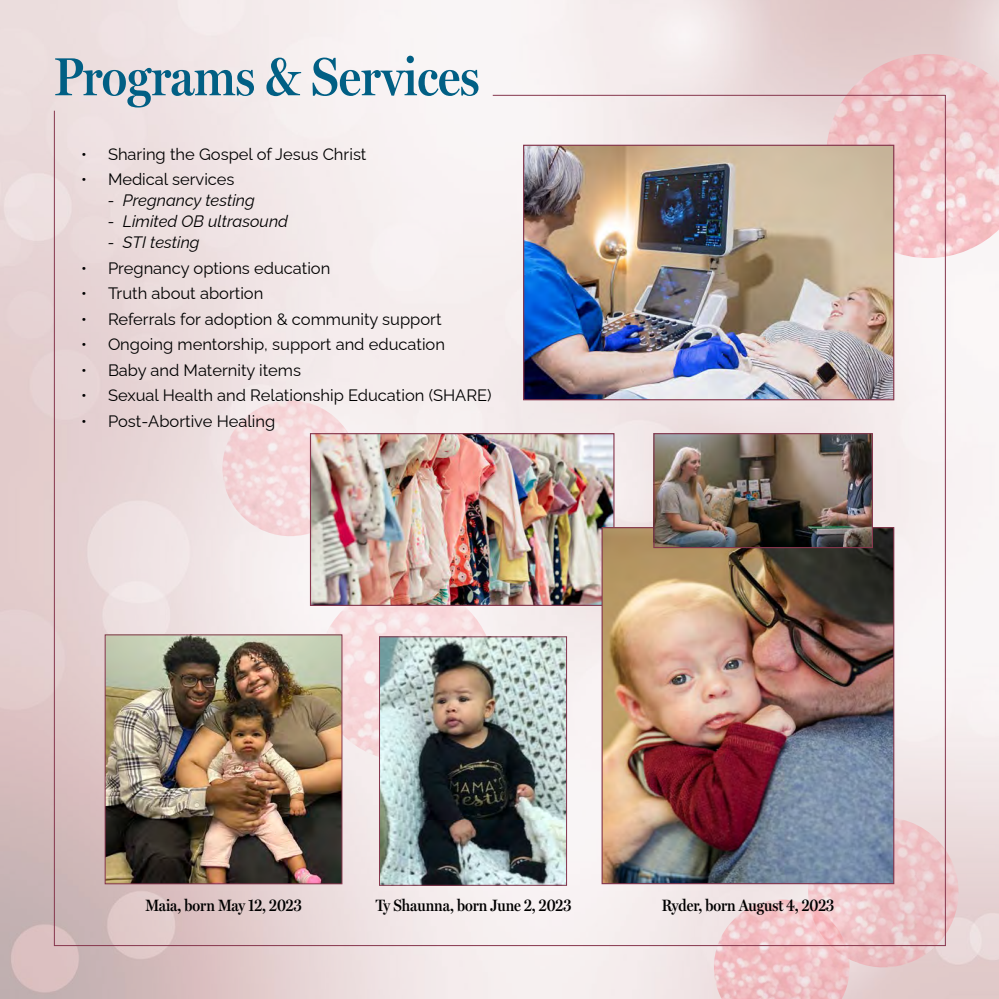
<style>
.page{position:relative;width:999px;height:999px;background:#fff}
.page>*{position:absolute;margin:0;border:0;box-sizing:border-box;transform-origin:0 0}
.t1{font:600 54px "Miller Headline";color:#015f84}
.t2{font:16.5px "Raleway";color:#000}
.t3{font:600 16.5px "Miller Headline";color:#000}
.t4{font:italic 16.5px "Raleway";color:#000}
</style>
<div class="page">
<img style="left:0;top:0;width:999px;height:999px">
<img style="left:826px;top:54px;width:173px;height:204px">
<hr style="left:493px;top:95px;width:452px;height:1px;background:#86364d">
<hr style="left:54px;top:111px;width:1px;height:835px;background:#86364d">
<img style="left:317px;top:584px;width:177px;height:177px;border-radius:89px">
<img style="left:798px;top:817px;width:171px;height:161px">
<img style="left:705px;top:900px;width:154px;height:99px">
<img style="left:381px;top:638px;width:184px;height:246px">
<div style="left:379px;top:636px;width:188px;height:250px;border:1px solid #86364d"></div>
<img style="left:525px;top:147px;width:367px;height:251px">
<div style="left:523px;top:145px;width:371px;height:255px;border:1px solid #86364d"></div>
<img style="left:107px;top:637px;width:233px;height:245px">
<div style="left:105px;top:635px;width:237px;height:249px;border:1px solid #86364d"></div>
<img style="left:213px;top:400px;width:154px;height:146px">
<img style="left:312px;top:435px;width:301px;height:169px">
<div style="left:310px;top:433px;width:305px;height:173px;border:1px solid #86364d"></div>
<img style="left:604px;top:529px;width:288px;height:353px">
<div style="left:602px;top:527px;width:292px;height:357px;border:1px solid #86364d"></div>
<img style="left:655px;top:435px;width:216px;height:111px">
<div style="left:653px;top:433px;width:220px;height:115px;border:1px solid #86364d"></div>
<hr style="left:945px;top:95px;width:1px;height:851px;background:#86364d">
<hr style="left:54px;top:945px;width:892px;height:1px;background:#86364d">
<h1 class="t1" style="left:54px;top:45px;width:427px">Programs &amp; Services</h1>
<p class="t2" style="left:81px;top:141px;width:287px">• Sharing the Gospel of Jesus Christ</p>
<p class="t2" style="left:81px;top:166px;width:155px">• Medical services</p>
<p class="t4" style="left:108px;top:187px;width:148px">- Pregnancy testing</p>
<p class="t4" style="left:108px;top:208px;width:182px">- Limited OB ultrasound</p>
<p class="t4" style="left:108px;top:229px;width:93px">- STI testing</p>
<p class="t2" style="left:81px;top:255px;width:251px">• Pregnancy options education</p>
<p class="t2" style="left:81px;top:280px;width:184px">• Truth about abortion</p>
<p class="t2" style="left:81px;top:306px;width:362px">• Referrals for adoption &amp; community support</p>
<p class="t2" style="left:81px;top:331px;width:366px">• Ongoing mentorship, support and education</p>
<p class="t2" style="left:81px;top:357px;width:222px">• Baby and Maternity items</p>
<p class="t2" style="left:81px;top:382px;width:412px">• Sexual Health and Relationship Education (SHARE)</p>
<p class="t2" style="left:81px;top:408px;width:196px">• Post-Abortive Healing</p>
<p class="t3" style="left:145px;top:895px;width:158px">Maia, born May 12, 2023</p>
<p class="t3" style="left:376px;top:895px;width:197px">Ty Shaunna, born June 2, 2023</p>
<p class="t3" style="left:662px;top:895px;width:174px">Ryder, born August 4, 2023</p>
</div>
